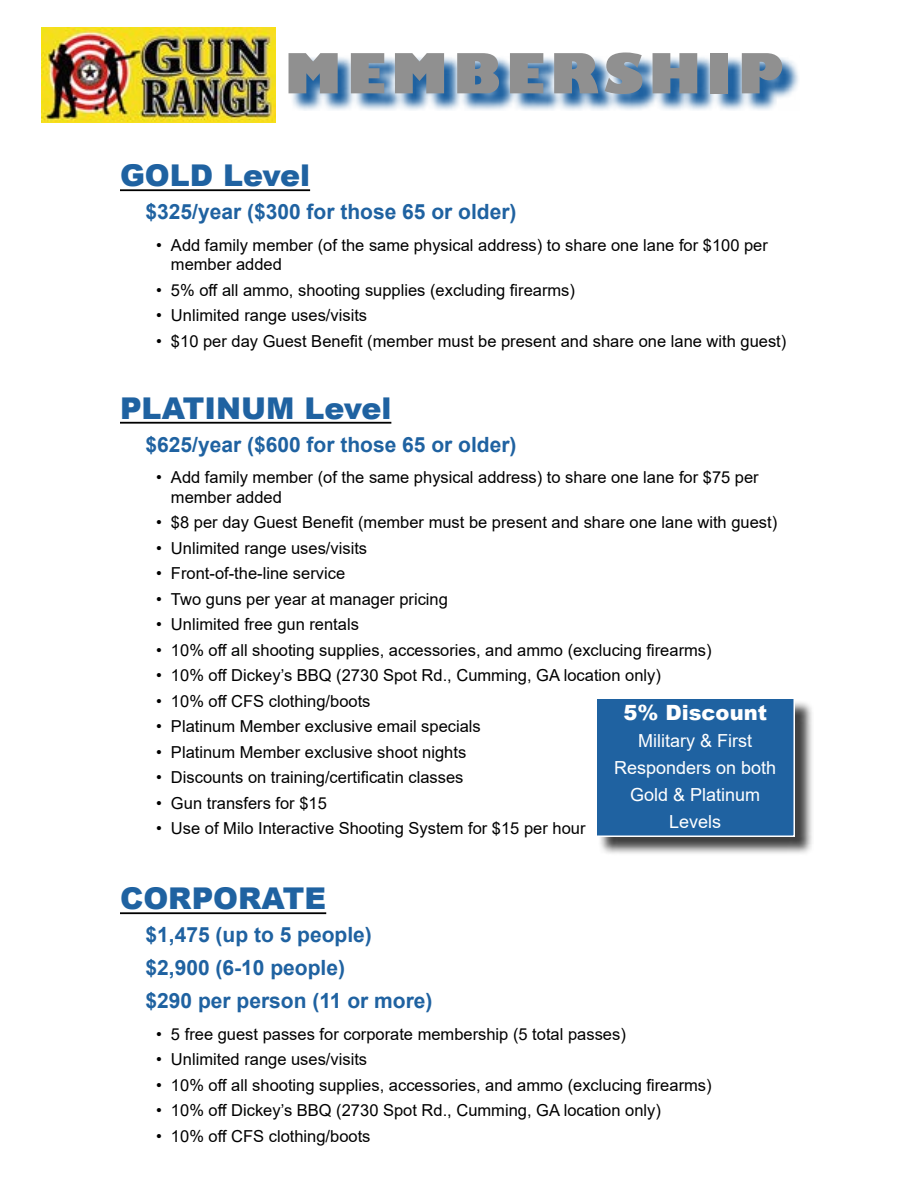
<style>
.page{position:relative;width:918px;height:1188px;background:#fff}
.page>*{position:absolute;margin:0;border:0;box-sizing:border-box;transform-origin:0 0}
.t1{font:800 54px "Gill Sans";letter-spacing:.1em;color:#909090}
.t2{font:900 30px "Arial";color:#1f62a1}
.t3{font:700 21px/33px "Arial";color:#1f62a1}
.t4{font:900 21px "Arial";color:#fff}
.t5{font:18px/27px "Arial";color:#fff;text-align:center}
.t6{font:16.5px/19.5px "Arial";color:#000}
</style>
<div class="page">
<hr style="left:120px;top:189px;width:190px;height:2px;background:#000">
<hr style="left:120px;top:422px;width:271px;height:2px;background:#000">
<hr style="left:120px;top:912px;width:206px;height:2px;background:#000">
<img style="left:42px;top:27px;width:234px;height:96px">
<svg style="left:292px;top:57px;width:507px;height:54px;background:#8eb0cf"></svg>
<div style="left:598px;top:700px;width:216px;height:156px;background:#000;opacity:.75"></div>
<div style="left:596px;top:698px;width:199px;height:139px;background:#1f62a1;border:2px solid #fff"></div>
<h1 class="t1" style="left:285px;top:40px;width:500px">MEMBERSHIP</h1>
<h2 class="t2" style="left:120px;top:154px;width:192px">GOLD Level</h2>
<p class="t3" style="left:146px;top:196px;width:373px">$325/year ($300 for those 65 or older)</p>
<p class="t6" style="left:171px;top:235px;width:599px;text-indent:-15px">• Add family member (of the same physical address) to share one lane for $100 per member added</p>
<p class="t6" style="left:156px;top:280px;width:421px">• 5% off all ammo, shooting supplies (excluding firearms)</p>
<p class="t6" style="left:156px;top:306px;width:213px">• Unlimited range uses/visits</p>
<p class="t6" style="left:156px;top:331px;width:632px">• $10 per day Guest Benefit (member must be present and share one lane with guest)</p>
<h2 class="t2" style="left:120px;top:386px;width:273px">PLATINUM Level</h2>
<p class="t3" style="left:146px;top:428px;width:373px">$625/year ($600 for those 65 or older)</p>
<p class="t6" style="left:171px;top:468px;width:589px;text-indent:-15px">• Add family member (of the same physical address) to share one lane for $75 per member added</p>
<p class="t6" style="left:156px;top:513px;width:623px">• $8 per day Guest Benefit (member must be present and share one lane with guest)</p>
<p class="t6" style="left:156px;top:538px;width:213px">• Unlimited range uses/visits</p>
<p class="t6" style="left:156px;top:564px;width:191px">• Front-of-the-line service</p>
<p class="t6" style="left:156px;top:589px;width:293px">• Two guns per year at manager pricing</p>
<p class="t6" style="left:156px;top:615px;width:204px">• Unlimited free gun rentals</p>
<p class="t6" style="left:156px;top:640px;width:557px">• 10% off all shooting supplies, accessories, and ammo (exclucing firearms)</p>
<p class="t6" style="left:156px;top:666px;width:506px">• 10% off Dickey’s BBQ (2730 Spot Rd., Cumming, GA location only)</p>
<p class="t6" style="left:156px;top:691px;width:216px">• 10% off CFS clothing/boots</p>
<p class="t6" style="left:156px;top:717px;width:326px">• Platinum Member exclusive email specials</p>
<p class="t6" style="left:156px;top:742px;width:312px">• Platinum Member exclusive shoot nights</p>
<p class="t6" style="left:156px;top:768px;width:309px">• Discounts on training/certificatin classes</p>
<p class="t6" style="left:156px;top:793px;width:172px">• Gun transfers for $15</p>
<p class="t6" style="left:156px;top:819px;width:431px">• Use of Milo Interactive Shooting System for $15 per hour</p>
<p class="t4" style="left:623px;top:697px;width:145px">5% Discount</p>
<p class="t5" style="left:614px;top:727px;width:164px">Military &amp; First<br>Responders on both<br>Gold &amp; Platinum<br>Levels</p>
<h2 class="t2" style="left:120px;top:877px;width:208px">CORPORATE</h2>
<p class="t3" style="left:146px;top:919px;width:289px">$1,475 (up to 5 people) $2,900 (6-10 people)<br>$290 per person (11 or more)</p>
<p class="t6" style="left:156px;top:1024px;width:471px">• 5 free guest passes for corporate membership (5 total passes)</p>
<p class="t6" style="left:156px;top:1050px;width:213px">• Unlimited range uses/visits</p>
<p class="t6" style="left:156px;top:1075px;width:557px">• 10% off all shooting supplies, accessories, and ammo (exclucing firearms)</p>
<p class="t6" style="left:156px;top:1101px;width:506px">• 10% off Dickey’s BBQ (2730 Spot Rd., Cumming, GA location only)</p>
<p class="t6" style="left:156px;top:1126px;width:216px">• 10% off CFS clothing/boots</p>
</div>
